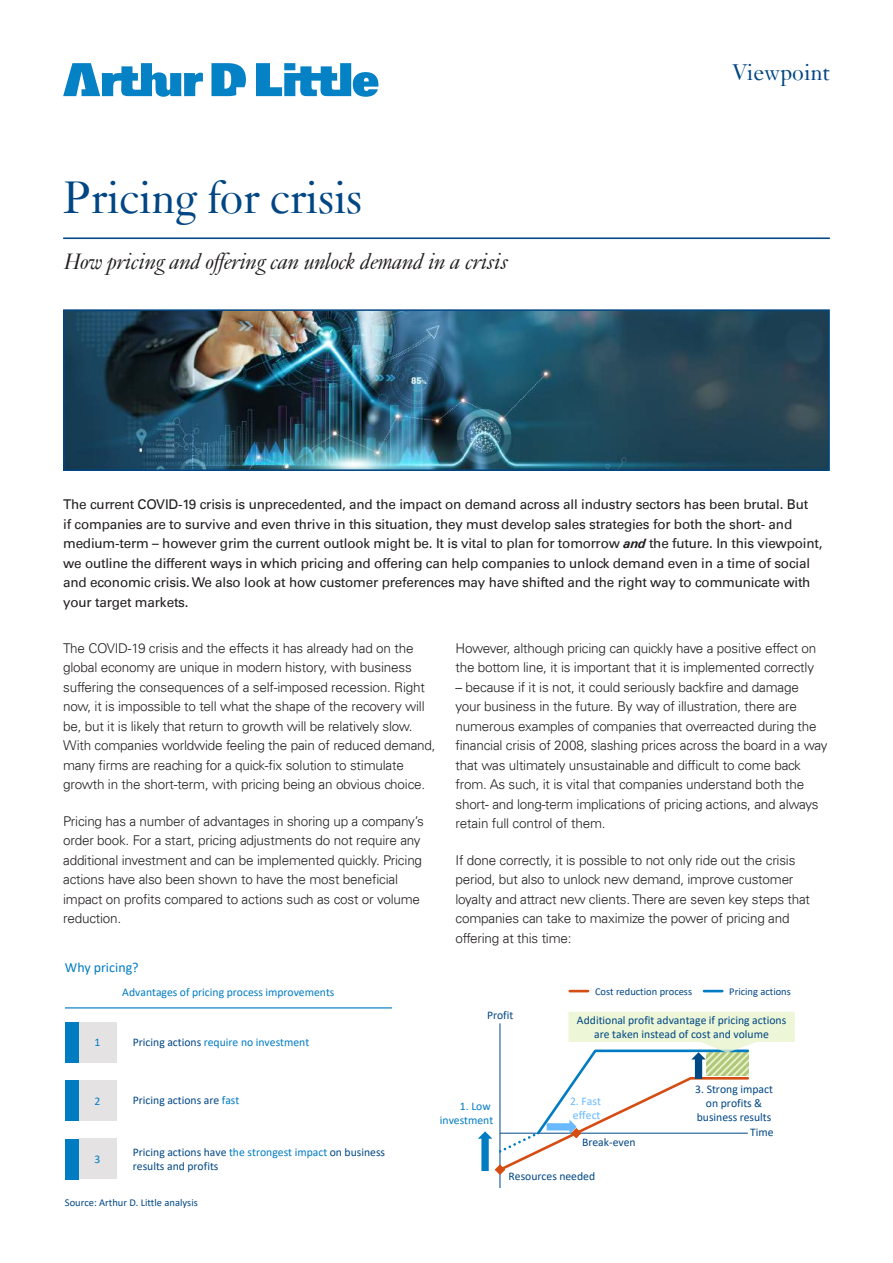
<style>
.page{position:relative;width:893px;height:1263px;background:#fff}
.page>*{position:absolute;margin:0;border:0;box-sizing:border-box;transform-origin:0 0}
.t1{font:48px "Janson";letter-spacing:-.015em;color:#004684}
.t2{font:italic 24px "Janson";letter-spacing:-.015em;color:#231f20}
.t3{font:24px "Janson";letter-spacing:-.005em;color:#004684}
.t4{font:13.95px "Calibri";color:#007cc3}
.t5{font:300 13.5px/19.5px "Univers LT";letter-spacing:-.015em;color:#231f20}
.t6{font:13.5px/19.5px "Univers LT";letter-spacing:-.015em;color:#231f20}
.t7{font:11.7px/14px "Calibri";color:#004785;text-align:center}
.t8{font:11.7px/14px "Calibri";color:#007cc3;text-align:right}
.t9{font:11.7px/14px "Calibri";color:#68b9ff}
.t10{font:10.5px "Calibri";color:#004785}
.s1{font-family:"Univers";font-weight:700;font-style:italic}
.s2{color:#004785}
.s3{color:#007cc3}
</style>
<div class="page">
<svg style="left:63px;top:63px;width:315px;height:34px"></svg>
<img style="left:66px;top:312px;width:761px;height:156px">
<div style="left:63px;top:309px;width:767px;height:162px;border:2px solid #004684"></div>
<hr style="left:63px;top:238px;width:767px;height:1px;background:#004684">
<hr style="left:499px;top:1023px;width:1px;height:165px;background:#004785">
<div style="left:79px;top:1022px;width:37px;height:40px;background:#e4e2e2"></div>
<div style="left:65px;top:1022px;width:14px;height:40px;background:#007cc3"></div>
<div style="left:79px;top:1080px;width:37px;height:41px;background:#e4e2e2"></div>
<div style="left:65px;top:1080px;width:14px;height:41px;background:#007cc3"></div>
<div style="left:79px;top:1139px;width:37px;height:40px;background:#e4e2e2"></div>
<div style="left:65px;top:1139px;width:14px;height:40px;background:#007cc3"></div>
<hr style="left:65px;top:1007px;width:327px;height:1px;background:#007cc3">
<svg style="left:570px;top:990px;width:18px;height:2px"></svg>
<svg style="left:704px;top:990px;width:18px;height:2px"></svg>
<svg style="left:478px;top:1012px;width:317px;height:163px"></svg>
<h1 class="t1" style="left:63px;top:169px;width:301px">Pricing for crisis</h1>
<h2 class="t2" style="left:63px;top:248px;width:446px">How pricing and offering can unlock demand in a crisis</h2>
<h2 class="t3" style="left:732px;top:58px;width:100px">Viewpoint</h2>
<p class="t6" style="left:63px;top:495px;width:761px">The current COVID-19 crisis is unprecedented, and the impact on demand across all industry sectors has been brutal. But<br>if companies are to survive and even thrive in this situation, they must develop sales strategies for both the short- and medium-term – however grim the current outlook might be. It is vital to plan for tomorrow <span class="s1">and</span> the future. In this viewpoint, we outline the different ways in which pricing and offering can help companies to unlock demand even in a time of social and economic crisis. We also look at how customer preferences may have shifted and the right way to communicate with your target markets.</p>
<p class="t5" style="left:63px;top:638px;width:374px">The COVID-19 crisis and the effects it has already had on the global economy are unique in modern history, with business suffering the consequences of a self-imposed recession. Right now, it is impossible to tell what the shape of the recovery will be, but it is likely that return to growth will be relatively slow.<br>With companies worldwide feeling the pain of reduced demand, many firms are reaching for a quick-fix solution to stimulate growth in the short-term, with pricing being an obvious choice.</p>
<p class="t5" style="left:63px;top:811px;width:362px">Pricing has a number of advantages in shoring up a company’s order book. For a start, pricing adjustments do not require any additional investment and can be implemented quickly. Pricing actions have also been shown to have the most beneficial impact on profits compared to actions such as cost or volume reduction.</p>
<p class="t5" style="left:455px;top:638px;width:362px">However, although pricing can quickly have a positive effect on the bottom line, it is important that it is implemented correctly</p>
<p class="t5" style="left:455px;top:677px;width:373px">– because if it is not, it could seriously backfire and damage your business in the future. By way of illustration, there are numerous examples of companies that overreacted during the financial crisis of 2008, slashing prices across the board in a way that was ultimately unsustainable and difficult to come back from. As such, it is vital that companies understand both the short- and long-term implications of pricing actions, and always retain full control of them.</p>
<p class="t5" style="left:455px;top:850px;width:356px">If done correctly, it is possible to not only ride out the crisis period, but also to unlock new demand, improve customer loyalty and attract new clients. There are seven key steps that companies can take to maximize the power of pricing and offering at this time:</p>
<p class="t4" style="left:65px;top:957px;width:75px">Why pricing?</p>
<p class="t8" style="left:95px;top:1035px;width:7px">1</p>
<p class="t8" style="left:95px;top:1093px;width:7px">2</p>
<p class="t8" style="left:95px;top:1152px;width:7px">3</p>
<p class="t8" style="left:122px;top:984px;width:214px">Advantages of pricing process improvements</p>
<p class="t8" style="left:133px;top:1035px;width:178px"><span class="s2">Pricing actions</span> require no investment</p>
<p class="t7" style="left:133px;top:1093px;width:108px">Pricing actions are <span class="s3">fast</span></p>
<p class="t7" style="left:133px;top:1145px;width:254px;text-align:left">Pricing actions have <span class="s3">the strongest impact</span> on business results and profits</p>
<p class="t10" style="left:65px;top:1195px;width:134px">Source: Arthur D. Little analysis</p>
<p class="t7" style="left:487px;top:1007px;width:28px">Profit</p>
<p class="t8" style="left:440px;top:1099px;width:55px">1. Low investment</p>
<p class="t10" style="left:595px;top:984px;width:99px">Cost reduction process</p>
<p class="t10" style="left:729px;top:984px;width:63px">Pricing actions</p>
<p class="t7" style="left:577px;top:1013px;width:211px">Additional profit advantage if pricing actions are taken instead of cost and volume</p>
<p class="t9" style="left:570px;top:1093px;width:32px">2. Fast effect</p>
<p class="t7" style="left:582px;top:1135px;width:55px">Break-even</p>
<p class="t7" style="left:695px;top:1082px;width:79px">3. Strong impact on profits &amp; business results</p>
<p class="t7" style="left:750px;top:1125px;width:25px">Time</p>
<p class="t7" style="left:509px;top:1168px;width:88px">Resources needed</p>
</div>
